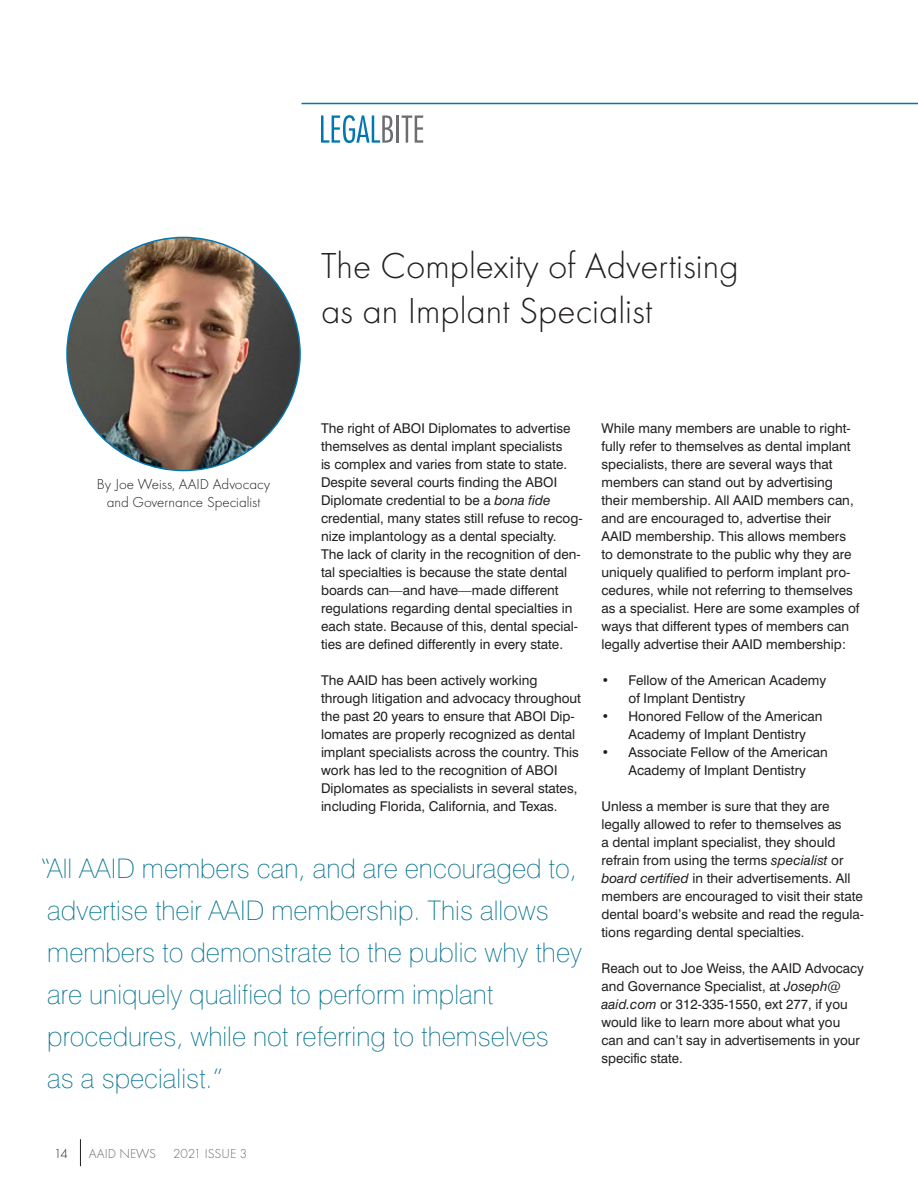
<style>
.page{position:relative;width:918px;height:1188px;background:#fff}
.page>*{position:absolute;margin:0;border:0;box-sizing:border-box;transform-origin:0 0}
.t1{font:300 37.5px/45px "Futura T";color:#231f20}
.t2{font:100 27px/42px "Swiss 721 BT";color:#00718e}
.t3{font:300 15px/18px "Futura T";color:#231f20;text-align:center}
.t4{font:13.5px/18px "Swiss 721 BT";color:#231f20}
.t5{font:300 13.5px "Futura T";color:#6c6d70}
.t6{font:300 13.5px "Futura T";color:#231f20}
.s1{font-style:italic}
</style>
<div class="page">
<svg style="left:80px;top:1139px;width:1px;height:27px"></svg>
<svg style="left:321px;top:115px;width:72px;height:28px"></svg>
<hr style="left:397px;top:115px;width:2px;height:28px;background:#6c6d70">
<svg style="left:402px;top:115px;width:21px;height:28px"></svg>
<img style="left:67px;top:237px;width:233px;height:234px;border-radius:117px">
<hr style="left:302px;top:103px;width:616px;height:1px;background:#0077ae">
<p class="t1" style="left:321px;top:243px;width:419px">The Complexity of Advertising as an Implant Specialist</p>
<p class="t3" style="left:97px;top:475px;width:175px">By Joe Weiss, AAID Advocacy and Governance Specialist</p>
<p class="t4" style="left:321px;top:419px;width:263px">The right of ABOI Diplomates to advertise themselves as dental implant specialists<br>is complex and varies from state to state.<br>Despite several courts finding the ABOI Diplomate credential to be a <span class="s1">bona fide </span>credential, many states still refuse to recog&shy;nize implantology as a dental specialty.<br>The lack of clarity in the recognition of den&shy;tal specialties is because the state dental boards can—and have—made different regulations regarding dental specialties in each state. Because of this, dental special&shy;ties are defined differently in every state.</p>
<p class="t4" style="left:321px;top:671px;width:262px">The AAID has been actively working through litigation and advocacy throughout the past 20 years to ensure that ABOI Dip&shy;lomates are properly recognized as dental implant specialists across the country. This work has led to the recognition of ABOI Diplomates as specialists in several states, including Florida, California, and Texas.</p>
<p class="t2" style="left:40px;top:847px;width:543px">“All AAID members can, and are encouraged to, advertise their AAID membership. This allows members to demonstrate to the public why they are uniquely qualified to perform implant procedures, while not referring to themselves<br>as a specialist.”</p>
<p class="t4" style="left:602px;top:419px;width:260px">While many members are unable to right&shy;fully refer to themselves as dental implant specialists, there are several ways that members can stand out by advertising their membership. All AAID members can, and are encouraged to, advertise their AAID membership. This allows members to demonstrate to the public why they are uniquely qualified to perform implant pro&shy;cedures, while not referring to themselves as a specialist. Here are some examples of ways that different types of members can legally advertise their AAID membership:</p>
<p class="t4" style="left:629px;top:671px;width:199px;text-indent:-27px">• Fellow of the American Academy of Implant Dentistry</p>
<p class="t4" style="left:629px;top:707px;width:195px;text-indent:-27px">• Honored Fellow of the American<br>Academy of Implant Dentistry</p>
<p class="t4" style="left:602px;top:743px;width:228px;text-align:center">• Associate Fellow of the American<br>Academy of Implant Dentistry</p>
<p class="t4" style="left:602px;top:797px;width:264px">Unless a member is sure that they are legally allowed to refer to themselves as<br>a dental implant specialist, they should refrain from using the terms <span class="s1">specialist</span> or <span class="s1">board certified</span> in their advertisements. All members are encouraged to visit their state dental board’s website and read the regula&shy;tions regarding dental specialties.</p>
<p class="t4" style="left:602px;top:959px;width:264px">Reach out to Joe Weiss, the AAID Advocacy and Governance Specialist, at <span class="s1">Joseph@ aaid.com</span> or 312-335-1550, ext 277, if you would like to learn more about what you can and can’t say in advertisements in your specific state.</p>
<p class="t6" style="left:54px;top:1145px;width:15px">14</p>
<p class="t5" style="left:89px;top:1145px;width:69px">AAID NEWS</p>
<p class="t5" style="left:173px;top:1145px;width:76px">2021 ISSUE 3</p>
</div>
